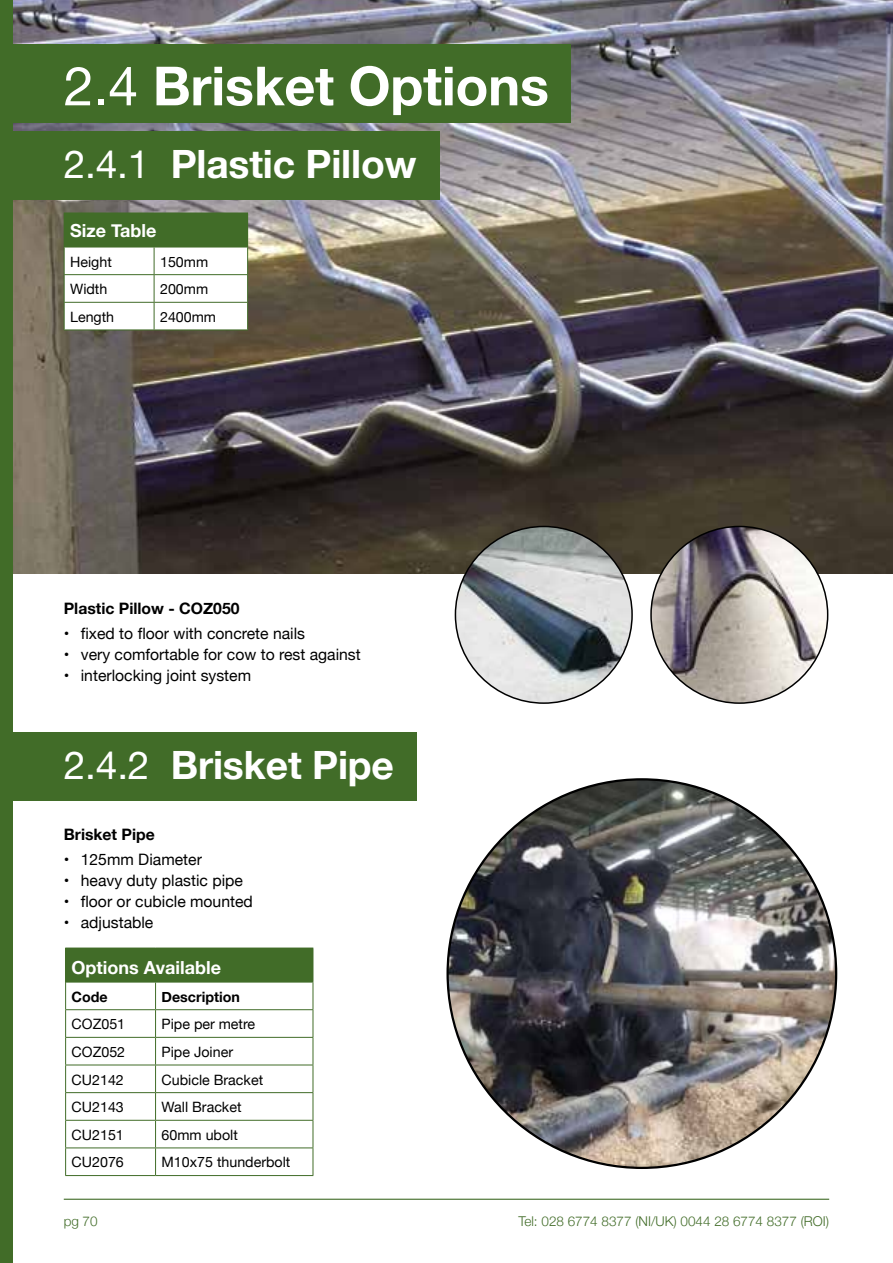
<style>
.page{position:relative;width:893px;height:1263px;background:#fff}
.page>*{position:absolute;margin:0;border:0;box-sizing:border-box;transform-origin:0 0}
.t1{font:700 54px "Helvetica Neue";letter-spacing:-.005em;color:#fff}
.t2{font:700 39px "Helvetica Neue";letter-spacing:-.005em;color:#fff}
.t3{font:700 18px "Helvetica Neue";color:#fff}
.t4{font:15.75px "Helvetica Neue";color:#000}
.t5{font:700 15.75px "Helvetica Neue";color:#000}
.t6{font:14.25px "Helvetica Neue";color:#000}
.t7{font:700 14.25px "Helvetica Neue";color:#000}
.t8{font:300 13.5px "Helvetica Neue";color:#416c28}
.s1{font-weight:400}
</style>
<div class="page">
<img style="left:13px;top:0;width:880px;height:574px">
<div style="left:0;top:45px;width:571px;height:78px;background:#416c28"></div>
<div style="left:64px;top:213px;width:184px;height:34px;background:#416c28"></div>
<svg style="left:64px;top:247px;width:184px;height:83px"></svg>
<hr style="left:64px;top:330px;width:90px;height:1px;background:#416c28">
<hr style="left:154px;top:330px;width:94px;height:1px;background:#416c28">
<img style="left:448px;top:779px;width:388px;height:389px;border-radius:194px">
<div style="left:0;top:132px;width:440px;height:68px;background:#416c28"></div>
<div style="left:0;top:732px;width:417px;height:68px;background:#416c28"></div>
<img style="left:455px;top:526px;width:177px;height:177px;border-radius:88px">
<img style="left:651px;top:526px;width:177px;height:177px;border-radius:88px">
<div style="left:66px;top:948px;width:247px;height:34px;background:#416c28"></div>
<svg style="left:66px;top:983px;width:247px;height:192px"></svg>
<hr style="left:65px;top:948px;width:1px;height:34px;background:#416c28">
<hr style="left:313px;top:948px;width:1px;height:34px;background:#416c28">
<hr style="left:65px;top:982px;width:91px;height:1px;background:#416c28">
<hr style="left:156px;top:982px;width:157px;height:1px;background:#416c28">
<hr style="left:65px;top:1009px;width:91px;height:1px;background:#416c28">
<hr style="left:156px;top:1009px;width:157px;height:1px;background:#416c28">
<hr style="left:65px;top:1037px;width:91px;height:1px;background:#416c28">
<hr style="left:156px;top:1037px;width:157px;height:1px;background:#416c28">
<hr style="left:65px;top:1064px;width:91px;height:1px;background:#416c28">
<hr style="left:156px;top:1064px;width:157px;height:1px;background:#416c28">
<hr style="left:65px;top:1092px;width:91px;height:1px;background:#416c28">
<hr style="left:156px;top:1092px;width:157px;height:1px;background:#416c28">
<hr style="left:65px;top:1120px;width:91px;height:1px;background:#416c28">
<hr style="left:156px;top:1120px;width:157px;height:1px;background:#416c28">
<hr style="left:65px;top:1147px;width:91px;height:1px;background:#416c28">
<svg style="left:65px;top:982px;width:1px;height:193px"></svg>
<hr style="left:156px;top:1147px;width:157px;height:1px;background:#416c28">
<svg style="left:155px;top:982px;width:1px;height:193px"></svg>
<svg style="left:313px;top:982px;width:1px;height:193px"></svg>
<hr style="left:65px;top:1175px;width:91px;height:1px;background:#416c28">
<hr style="left:156px;top:1175px;width:157px;height:1px;background:#416c28">
<hr style="left:64px;top:1199px;width:765px;height:1px;background:#416c28">
<div style="left:0;top:0;width:13px;height:1263px;background:#416c28"></div>
<h1 class="t1" style="left:64px;top:44px;width:487px"><span class="s1">2.4</span> Brisket Options</h1>
<h2 class="t2" style="left:64px;top:134px;width:354px"><span class="s1">2.4.1</span> Plastic Pillow</h2>
<p class="t3" style="left:70px;top:216px;width:88px">Size Table</p>
<p class="t6" style="left:70px;top:251px;width:43px">Height</p>
<p class="t6" style="left:160px;top:251px;width:50px">150mm</p>
<p class="t6" style="left:70px;top:279px;width:39px">Width</p>
<p class="t6" style="left:160px;top:279px;width:50px">200mm</p>
<p class="t6" style="left:70px;top:306px;width:46px">Length</p>
<p class="t6" style="left:160px;top:306px;width:58px">2400mm</p>
<p class="t5" style="left:64px;top:596px;width:177px">Plastic Pillow - COZ050</p>
<p class="t4" style="left:64px;top:622px;width:243px">• fixed to floor with concrete nails</p>
<p class="t4" style="left:64px;top:643px;width:299px">• very comfortable for cow to rest against</p>
<p class="t4" style="left:64px;top:664px;width:189px">• interlocking joint system</p>
<h2 class="t2" style="left:64px;top:734px;width:332px"><span class="s1">2.4.2</span> Brisket Pipe</h2>
<p class="t5" style="left:64px;top:822px;width:92px">Brisket Pipe</p>
<p class="t4" style="left:64px;top:848px;width:140px">• 125mm Diameter</p>
<p class="t4" style="left:64px;top:869px;width:181px">• heavy duty plastic pipe</p>
<p class="t4" style="left:64px;top:890px;width:191px">• floor or cubicle mounted</p>
<p class="t4" style="left:64px;top:911px;width:91px">• adjustable</p>
<p class="t3" style="left:72px;top:953px;width:151px">Options Available</p>
<p class="t7" style="left:72px;top:986px;width:38px">Code</p>
<p class="t7" style="left:162px;top:986px;width:80px">Description</p>
<p class="t6" style="left:72px;top:1014px;width:55px">COZ051</p>
<p class="t6" style="left:162px;top:1014px;width:95px">Pipe per metre</p>
<p class="t6" style="left:72px;top:1041px;width:55px">COZ052</p>
<p class="t6" style="left:162px;top:1041px;width:73px">Pipe Joiner</p>
<p class="t6" style="left:72px;top:1069px;width:54px">CU2142</p>
<p class="t6" style="left:162px;top:1069px;width:103px">Cubicle Bracket</p>
<p class="t6" style="left:72px;top:1097px;width:54px">CU2143</p>
<p class="t6" style="left:162px;top:1097px;width:81px">Wall Bracket</p>
<p class="t6" style="left:72px;top:1124px;width:54px">CU2151</p>
<p class="t6" style="left:162px;top:1124px;width:78px">60mm ubolt</p>
<p class="t6" style="left:72px;top:1152px;width:54px">CU2076</p>
<p class="t6" style="left:162px;top:1152px;width:130px">M10x75 thunderbolt</p>
<p class="t8" style="left:64px;top:1210px;width:35px">pg 70</p>
<p class="t8" style="left:518px;top:1210px;width:312px">Tel: 028 6774 8377 (NI/UK) 0044 28 6774 8377 (ROI)</p>
</div>
